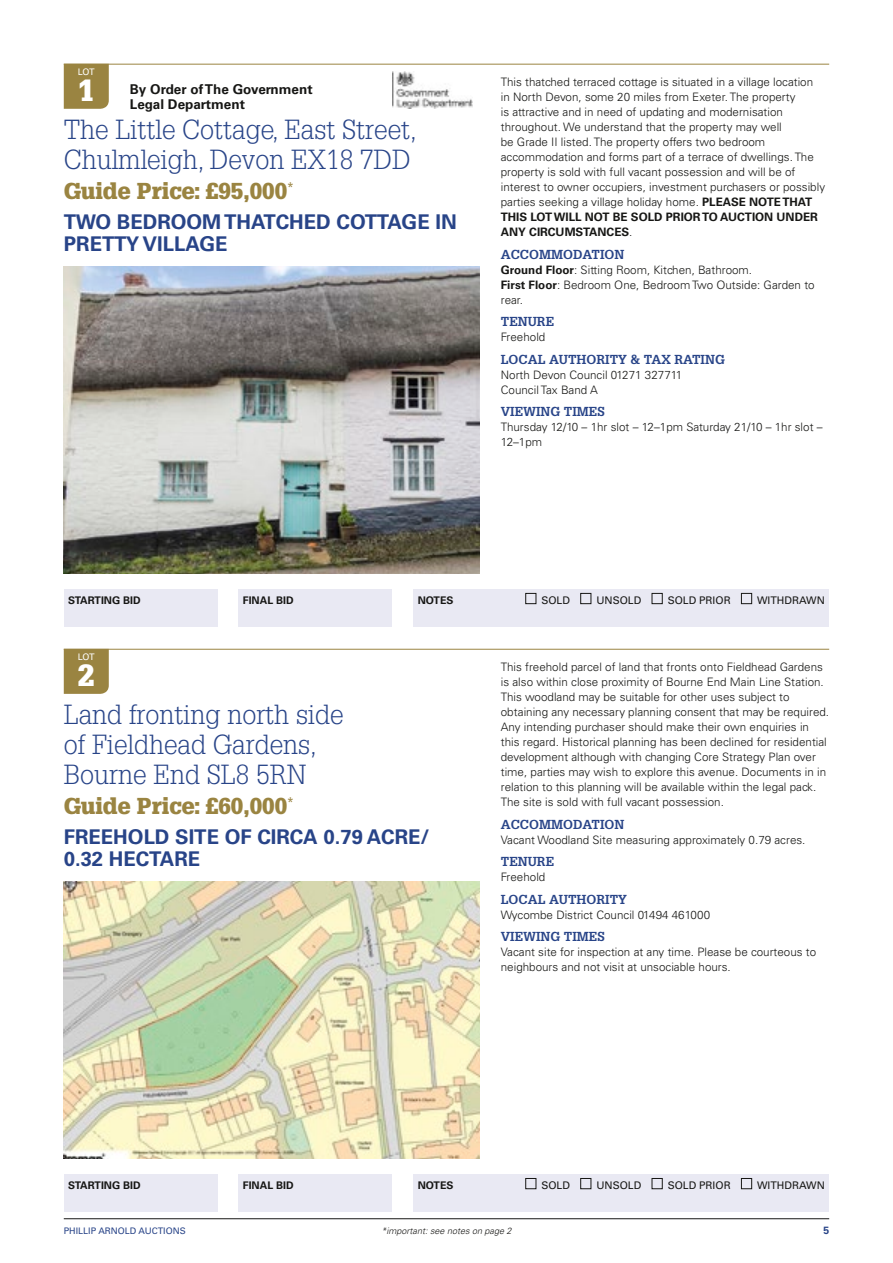
<style>
.page{position:relative;width:893px;height:1263px;background:#fff}
.page>*{position:absolute;margin:0;border:0;box-sizing:border-box;transform-origin:0 0}
.t1{font:900 30px "Glypha LT Std";color:#fff}
.t2{font:300 27px/30px "Glypha LT Std";color:#284488}
.t3{font:900 22.5px "Glypha LT Std";color:#9a8441}
.t4{font:700 20.25px/22.5px "Univers LT Std";color:#284488}
.t5{font:700 13.5px/15px "Univers LT Std";color:#171715}
.t6{font:700 12.75px "Glypha LT Std";color:#284488}
.t7{font:300 11.7px/15px "Univers LT Std";color:#171715}
.t8{font:10.5px "Univers LT Std";color:#171715}
.t9{font:700 10.5px "Univers LT Std";color:#171715}
.t10{font:700 10.5px "Univers LT Std";color:#284488}
.t11{font:italic 300 9px "Univers LT Std";color:#171715}
.t12{font:9px "Univers LT Std";color:#284488}
.t13{font:9px "Univers LT Std";letter-spacing:-.045em;color:#fff}
.s1{font-weight:700}
</style>
<div class="page">
<hr style="left:64px;top:64px;width:765px;height:1px;background:#9a8441">
<hr style="left:64px;top:649px;width:765px;height:1px;background:#9a8441">
<div style="left:64px;top:589px;width:153px;height:37px;background:#e9e9f3"></div>
<div style="left:64px;top:1174px;width:153px;height:37px;background:#e9e9f3"></div>
<div style="left:239px;top:589px;width:153px;height:37px;background:#e9e9f3"></div>
<div style="left:239px;top:1174px;width:153px;height:37px;background:#e9e9f3"></div>
<div style="left:413px;top:589px;width:416px;height:37px;background:#e9e9f3"></div>
<div style="left:525px;top:593px;width:11px;height:11px;border:1px solid #171715"></div>
<div style="left:580px;top:593px;width:11px;height:11px;border:1px solid #171715"></div>
<div style="left:652px;top:593px;width:10px;height:11px;border:1px solid #171715"></div>
<div style="left:741px;top:593px;width:11px;height:11px;border:1px solid #171715"></div>
<div style="left:413px;top:1174px;width:416px;height:37px;background:#e9e9f3"></div>
<div style="left:525px;top:1178px;width:11px;height:11px;border:1px solid #171715"></div>
<div style="left:580px;top:1178px;width:11px;height:11px;border:1px solid #171715"></div>
<div style="left:652px;top:1178px;width:10px;height:11px;border:1px solid #171715"></div>
<div style="left:741px;top:1178px;width:11px;height:11px;border:1px solid #171715"></div>
<div style="left:64px;top:64px;width:45px;height:45px;background:#9a8441"></div>
<div style="left:64px;top:650px;width:45px;height:44px;background:#9a8441"></div>
<hr style="left:64px;top:1218px;width:765px;height:1px;background:#171715">
<img style="left:64px;top:266px;width:416px;height:308px">
<img style="left:392px;top:71px;width:81px;height:38px">
<img style="left:64px;top:881px;width:416px;height:278px">
<p class="t13" style="left:78px;top:66px;width:18px">LOT</p>
<h1 class="t1" style="left:78px;top:72px;width:18px">1</h1>
<h2 class="t2" style="left:64px;top:115px;width:355px">The Little Cottage, East Street,<br>Chulmleigh, Devon EX18 7DD</h2>
<h3 class="t3" style="left:64px;top:177px;width:232px">Guide Price: £95,000<sup>*</sup></h3>
<h3 class="t4" style="left:64px;top:211px;width:394px">TWO BEDROOM THATCHED COTTAGE IN<br>PRETTY VILLAGE</h3>
<p class="t5" style="left:130px;top:82px;width:184px">By Order of The Government<br>Legal Department</p>
<p class="t7" style="left:501px;top:75px;width:326px">This thatched terraced cottage is situated in a village location in North Devon, some 20 miles from Exeter. The property<br>is attractive and in need of updating and modernisation throughout. We understand that the property may well<br>be Grade II listed. The property offers two bedroom accommodation and forms part of a terrace of dwellings. The property is sold with full vacant possession and will be of interest to owner occupiers, investment purchasers or possibly parties seeking a village holiday home. <span class="s1">PLEASE NOTE THAT THIS LOT WILL NOT BE SOLD PRIOR TO AUCTION UNDER ANY CIRCUMSTANCES</span>.</p>
<p class="t6" style="left:501px;top:246px;width:125px">ACCOMMODATION</p>
<p class="t7" style="left:501px;top:262px;width:315px"><span class="s1">Ground Floor</span>: Sitting Room, Kitchen, Bathroom.<br><span class="s1">First Floor</span>: Bedroom One, Bedroom Two Outside: Garden to rear.</p>
<p class="t6" style="left:501px;top:314px;width:55px">TENURE</p>
<p class="t7" style="left:501px;top:330px;width:46px">Freehold</p>
<p class="t6" style="left:501px;top:351px;width:226px">LOCAL AUTHORITY &amp; TAX RATING</p>
<p class="t7" style="left:501px;top:367px;width:183px">North Devon Council 01271 327711<br>Council Tax Band A</p>
<p class="t6" style="left:501px;top:404px;width:105px">VIEWING TIMES</p>
<p class="t7" style="left:501px;top:420px;width:323px">Thursday 12/10 – 1hr slot – 12–1pm Saturday 21/10 – 1hr slot –<br>12–1pm</p>
<p class="t9" style="left:68px;top:594px;width:74px">STARTING BID</p>
<p class="t13" style="left:78px;top:651px;width:18px">LOT</p>
<p class="t9" style="left:243px;top:594px;width:52px">FINAL BID</p>
<p class="t9" style="left:418px;top:594px;width:37px">NOTES</p>
<p class="t8" style="left:541px;top:594px;width:30px">SOLD</p>
<p class="t8" style="left:596px;top:594px;width:46px">UNSOLD</p>
<p class="t8" style="left:668px;top:594px;width:65px">SOLD PRIOR</p>
<p class="t8" style="left:757px;top:594px;width:69px">WITHDRAWN</p>
<h1 class="t1" style="left:78px;top:657px;width:18px">2</h1>
<h2 class="t2" style="left:64px;top:700px;width:281px">Land fronting north side of Fieldhead Gardens,<br>Bourne End SL8 5RN</h2>
<h3 class="t3" style="left:64px;top:792px;width:232px">Guide Price: £60,000<sup>*</sup></h3>
<h3 class="t4" style="left:64px;top:826px;width:367px">FREEHOLD SITE OF CIRCA 0.79 ACRE/<br>0.32 HECTARE</h3>
<p class="t7" style="left:501px;top:660px;width:330px">This freehold parcel of land that fronts onto Fieldhead Gardens is also within close proximity of Bourne End Main Line Station.<br>This woodland may be suitable for other uses subject to obtaining any necessary planning consent that may be required.<br>Any intending purchaser should make their own enquiries in this regard. Historical planning has been declined for residential development although with changing Core Strategy Plan over time, parties may wish to explore this avenue. Documents in in relation to this planning will be available within the legal pack.<br>The site is sold with full vacant possession.</p>
<p class="t6" style="left:501px;top:816px;width:125px">ACCOMMODATION</p>
<p class="t7" style="left:501px;top:832px;width:306px">Vacant Woodland Site measuring approximately 0.79 acres.</p>
<p class="t6" style="left:501px;top:854px;width:55px">TENURE</p>
<p class="t7" style="left:501px;top:870px;width:46px">Freehold</p>
<p class="t6" style="left:501px;top:891px;width:128px">LOCAL AUTHORITY</p>
<p class="t7" style="left:501px;top:907px;width:211px">Wycombe District Council 01494 461000</p>
<p class="t6" style="left:501px;top:929px;width:105px">VIEWING TIMES</p>
<p class="t7" style="left:501px;top:945px;width:317px">Vacant site for inspection at any time. Please be courteous to neighbours and not visit at unsociable hours.</p>
<p class="t9" style="left:68px;top:1179px;width:74px">STARTING BID</p>
<p class="t9" style="left:243px;top:1179px;width:52px">FINAL BID</p>
<p class="t9" style="left:418px;top:1179px;width:37px">NOTES</p>
<p class="t8" style="left:541px;top:1179px;width:30px">SOLD</p>
<p class="t8" style="left:596px;top:1179px;width:46px">UNSOLD</p>
<p class="t8" style="left:668px;top:1179px;width:65px">SOLD PRIOR</p>
<p class="t8" style="left:757px;top:1179px;width:69px">WITHDRAWN</p>
<p class="t12" style="left:64px;top:1225px;width:123px">PHILLIP ARNOLD AUCTIONS</p>
<p class="t11" style="left:381px;top:1225px;width:132px">*important: see notes on page 2</p>
<p class="t10" style="left:823px;top:1224px;width:7px">5</p>
</div>
